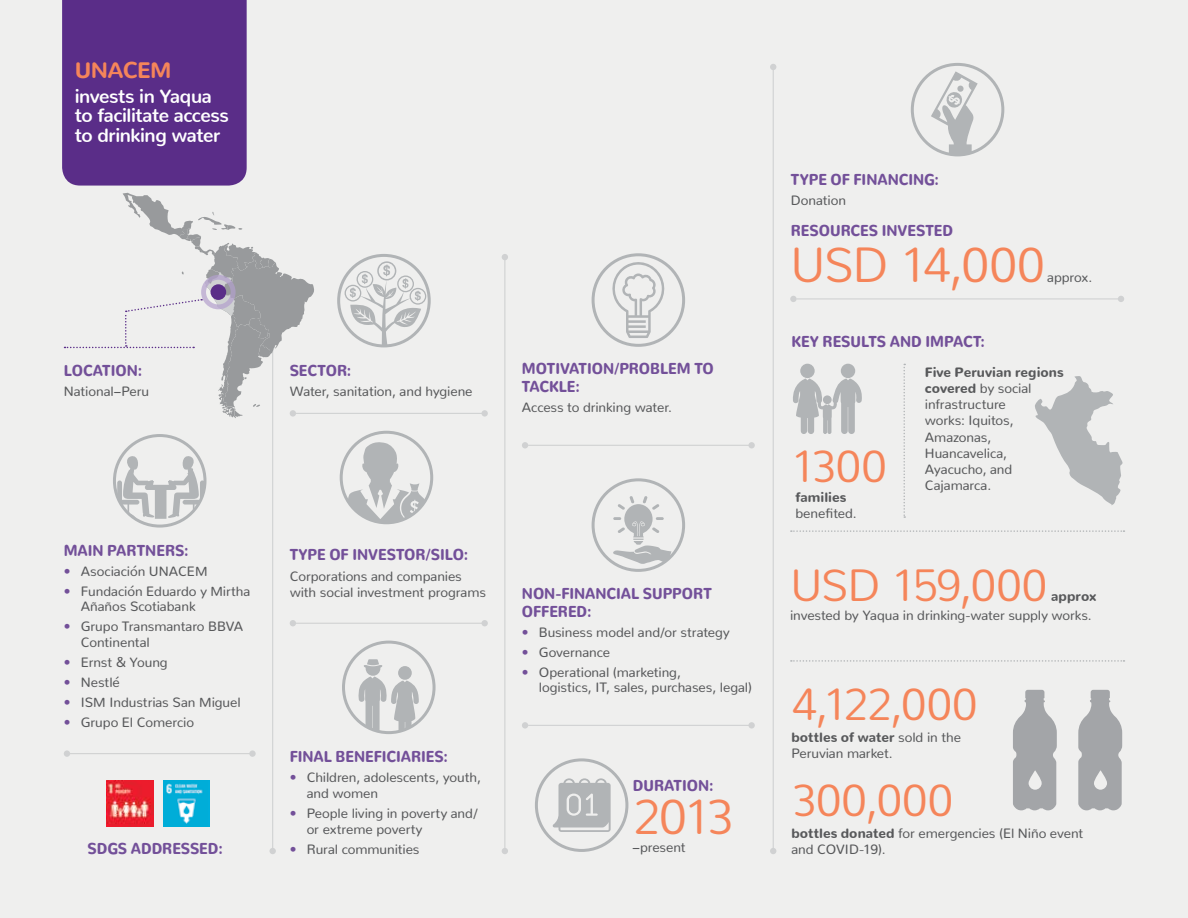
<style>
.page{position:relative;width:1188px;height:918px;background:#efefee}
.page>*{position:absolute;margin:0;border:0;box-sizing:border-box;transform-origin:0 0}
.t1{font:300 49.2px "Nunito";letter-spacing:-.035em;color:#f5855a}
.t2{font:300 45px/95.8px "Nunito";letter-spacing:-.015em;color:#f5855a}
.t3{font:800 22.35px "Nunito";letter-spacing:-.03em;color:#f5855a}
.t4{font:700 19.2px/19.2px "Nunito";letter-spacing:-.02em;color:#fff}
.t5{font:900 15.75px/18px "Nunito";color:#735099;scale:.9 1}
.t6{font:13.5px/16.2px "Nunito";letter-spacing:-.005em;color:#58595b}
.t7{font:900 13.5px "Nunito";letter-spacing:.005em;color:#58595b}
.s1{font-weight:600;color:#735099}
.s2{font-weight:900}
</style>
<div class="page">
<hr style="left:272px;top:278px;width:1px;height:570px;background:#b1b4b6">
<div style="left:269px;top:848px;width:7px;height:6px;background:#d0d1d2;border-radius:50%"></div>
<div style="left:62px;top:0;width:185px;height:186px;background:#5a2d88"></div>
<svg style="left:117px;top:454px;width:88px;height:65px"></svg>
<div style="left:113px;top:434px;width:93px;height:94px;border:3px solid #b1b4b6;border-radius:50%"></div>
<svg style="left:612px;top:496px;width:59px;height:69px"></svg>
<div style="left:592px;top:478px;width:93px;height:94px;border:3px solid #b1b4b6;border-radius:50%"></div>
<svg style="left:358px;top:659px;width:61px;height:74px"></svg>
<div style="left:342px;top:641px;width:94px;height:93px;border:3px solid #b1b4b6;border-radius:50%"></div>
<svg style="left:931px;top:71px;width:47px;height:84px"></svg>
<div style="left:911px;top:63px;width:93px;height:93px;border:3px solid #b1b4b6;border-radius:50%"></div>
<hr style="left:504px;top:257px;width:1px;height:591px;background:#b1b4b6">
<svg style="left:502px;top:254px;width:6px;height:6px"></svg>
<svg style="left:502px;top:848px;width:6px;height:6px"></svg>
<hr style="left:773px;top:68px;width:1px;height:780px;background:#b1b4b6">
<svg style="left:770px;top:64px;width:6px;height:6px"></svg>
<svg style="left:770px;top:848px;width:6px;height:6px"></svg>
<svg style="left:346px;top:441px;width:82px;height:82px"></svg>
<div style="left:340px;top:431px;width:93px;height:93px;border:3px solid #b1b4b6;border-radius:50%"></div>
<svg style="left:344px;top:261px;width:82px;height:85px"></svg>
<div style="left:337px;top:254px;width:94px;height:93px;border:3px solid #b1b4b6;border-radius:50%"></div>
<hr style="left:296px;top:623px;width:188px;height:1px;background:#b1b4b6">
<div style="left:481px;top:620px;width:7px;height:6px;background:#d0d1d2;border-radius:50%"></div>
<svg style="left:290px;top:620px;width:6px;height:6px"></svg>
<hr style="left:296px;top:413px;width:188px;height:1px;background:#b1b4b6">
<div style="left:481px;top:410px;width:7px;height:7px;background:#d0d1d2;border-radius:50%"></div>
<hr style="left:70px;top:753px;width:184px;height:1px;background:#b1b4b6">
<div style="left:249px;top:750px;width:7px;height:7px;background:#d0d1d2;border-radius:50%"></div>
<div style="left:64px;top:750px;width:6px;height:7px;background:#d0d1d2;border-radius:50%"></div>
<hr style="left:528px;top:445px;width:222px;height:1px;background:#b1b4b6">
<div style="left:748px;top:442px;width:7px;height:6px;background:#d0d1d2;border-radius:50%"></div>
<svg style="left:522px;top:442px;width:6px;height:6px"></svg>
<hr style="left:528px;top:725px;width:222px;height:1px;background:#b1b4b6">
<div style="left:748px;top:722px;width:7px;height:7px;background:#d0d1d2;border-radius:50%"></div>
<div style="left:522px;top:722px;width:6px;height:7px;background:#d0d1d2;border-radius:50%"></div>
<hr style="left:796px;top:298px;width:327px;height:1px;background:#b1b4b6">
<svg style="left:1118px;top:296px;width:6px;height:6px"></svg>
<div style="left:790px;top:296px;width:7px;height:6px;background:#d0d1d2;border-radius:50%"></div>
<svg style="left:609px;top:258px;width:59px;height:80px"></svg>
<div style="left:592px;top:253px;width:93px;height:94px;border:3px solid #b1b4b6;border-radius:50%"></div>
<svg style="left:65px;top:193px;width:250px;height:225px"></svg>
<div style="left:211px;top:284px;width:15px;height:16px;background:#5a2d88;border-radius:50%"></div>
<div style="left:201px;top:275px;width:35px;height:34px;border:5px solid #b3a0cd;border-radius:50%"></div>
<img style="left:107px;top:780px;width:46px;height:46px">
<img style="left:163px;top:780px;width:46px;height:46px">
<svg style="left:793px;top:364px;width:69px;height:70px"></svg>
<svg style="left:791px;top:530px;width:333px;height:2px"></svg>
<svg style="left:791px;top:660px;width:333px;height:2px"></svg>
<svg style="left:903px;top:364px;width:2px;height:154px"></svg>
<svg style="left:1035px;top:376px;width:88px;height:129px"></svg>
<svg style="left:1013px;top:690px;width:44px;height:120px"></svg>
<svg style="left:1078px;top:690px;width:44px;height:120px"></svg>
<svg style="left:553px;top:778px;width:58px;height:54px"></svg>
<div style="left:535px;top:758px;width:93px;height:94px;border:3px solid #b1b4b6;border-radius:50%"></div>
<h3 class="t3" style="left:75px;top:50px;width:98px">UNACEM</h3>
<h3 class="t4" style="left:75px;top:85px;width:155px">invests in Yaqua to facilitate access to drinking water</h3>
<p class="t5" style="left:64px;top:359px;width:89px">LOCATION:</p>
<p class="t6" style="left:64px;top:382px;width:87px">National–Peru</p>
<p class="t5" style="left:64px;top:539px;width:140px">MAIN PARTNERS:</p>
<p class="t6" style="left:64px;top:561px;width:145px"><span class="s1">•</span> Asociación UNACEM</p>
<p class="t6" style="left:81px;top:582px;width:171px;line-height:15.8px;text-indent:-17px"><span class="s1">•</span> Fundación Eduardo y Mirtha<br>Añaños Scotiabank</p>
<p class="t6" style="left:81px;top:617px;width:164px;line-height:15.8px;text-indent:-17px"><span class="s1">•</span> Grupo Transmantaro BBVA<br>Continental</p>
<p class="t6" style="left:64px;top:653px;width:105px"><span class="s1">•</span> Ernst &amp; Young</p>
<p class="t6" style="left:64px;top:673px;width:58px"><span class="s1">•</span> Nestlé</p>
<p class="t6" style="left:64px;top:693px;width:178px"><span class="s1">•</span> ISM Industrias San Miguel</p>
<p class="t6" style="left:64px;top:713px;width:132px"><span class="s1">•</span> Grupo El Comercio</p>
<p class="t5" style="left:88px;top:837px;width:152px">SDGS ADDRESSED:</p>
<p class="t5" style="left:290px;top:359px;width:70px">SECTOR:</p>
<p class="t6" style="left:290px;top:382px;width:184px">Water, sanitation, and hygiene</p>
<p class="t5" style="left:522px;top:357px;width:215px">MOTIVATION/PROBLEM TO<br>TACKLE:</p>
<p class="t6" style="left:522px;top:398px;width:152px">Access to drinking water.</p>
<p class="t5" style="left:290px;top:544px;width:200px">TYPE OF INVESTOR/SILO:</p>
<p class="t6" style="left:290px;top:566px;width:198px">Corporations and companies with social investment programs</p>
<p class="t5" style="left:290px;top:746px;width:177px">FINAL BENEFICIARIES:</p>
<p class="t6" style="left:307px;top:768px;width:176px;line-height:15.8px;text-indent:-17px"><span class="s1">•</span> Children, adolescents, youth, and women</p>
<p class="t6" style="left:307px;top:804px;width:173px;line-height:15.8px;text-indent:-17px"><span class="s1">•</span> People living in poverty and/ or extreme poverty</p>
<p class="t6" style="left:290px;top:840px;width:131px"><span class="s1">•</span> Rural communities</p>
<p class="t5" style="left:522px;top:582px;width:213px">NON-FINANCIAL SUPPORT<br>OFFERED:</p>
<p class="t6" style="left:522px;top:622px;width:209px"><span class="s1">•</span> Business model and/or strategy</p>
<p class="t6" style="left:522px;top:642px;width:90px"><span class="s1">•</span> Governance</p>
<p class="t6" style="left:539px;top:662px;width:215px;line-height:15.8px;text-indent:-17px"><span class="s1">•</span> Operational (marketing,<br>logistics, IT, sales, purchases, legal)</p>
<p class="t5" style="left:633px;top:774px;width:91px">DURATION:</p>
<h1 class="t1" style="left:633px;top:775px;width:102px">2013</h1>
<p class="t6" style="left:633px;top:838px;width:54px">–present</p>
<p class="t5" style="left:791px;top:168px;width:166px">TYPE OF FINANCING:</p>
<p class="t6" style="left:791px;top:191px;width:57px">Donation</p>
<p class="t5" style="left:791px;top:219px;width:182px">RESOURCES INVESTED</p>
<h1 class="t1" style="left:790px;top:223px;width:256px">USD 14,000</h1>
<p class="t6" style="left:1047px;top:267px;width:47px">approx.</p>
<p class="t5" style="left:791px;top:330px;width:217px">KEY RESULTS AND IMPACT:</p>
<h2 class="t2" style="left:791px;top:414px;width:98px">1300</h2>
<p class="t7" style="left:795px;top:484px;width:52px">families</p>
<p class="t6" style="left:795px;top:504px;width:63px">benefited.</p>
<p class="t6" style="left:925px;top:363px;width:140px"><span class="s2">Five Peruvian regions covered</span> by social infrastructure<br>works: Iquitos,<br>Amazonas,<br>Huancavelica,<br>Ayacucho, and<br>Cajamarca.</p>
<h2 class="t2" style="left:790px;top:532px;width:259px">USD 159,000</h2>
<p class="t6" style="left:790px;top:605px;width:303px">invested by Yaqua in drinking-water supply works.</p>
<p class="t7" style="left:1051px;top:583px;width:47px">approx</p>
<h2 class="t2" style="left:791px;top:651px;width:188px">4,122,000<br>300,000</h2>
<p class="t6" style="left:791px;top:728px;width:171px"><span class="s2">bottles of water</span> sold in the<br>Peruvian market.</p>
<p class="t6" style="left:791px;top:824px;width:293px"><span class="s2">bottles donated</span> for emergencies (El Niño event and COVID-19).</p>
</div>
